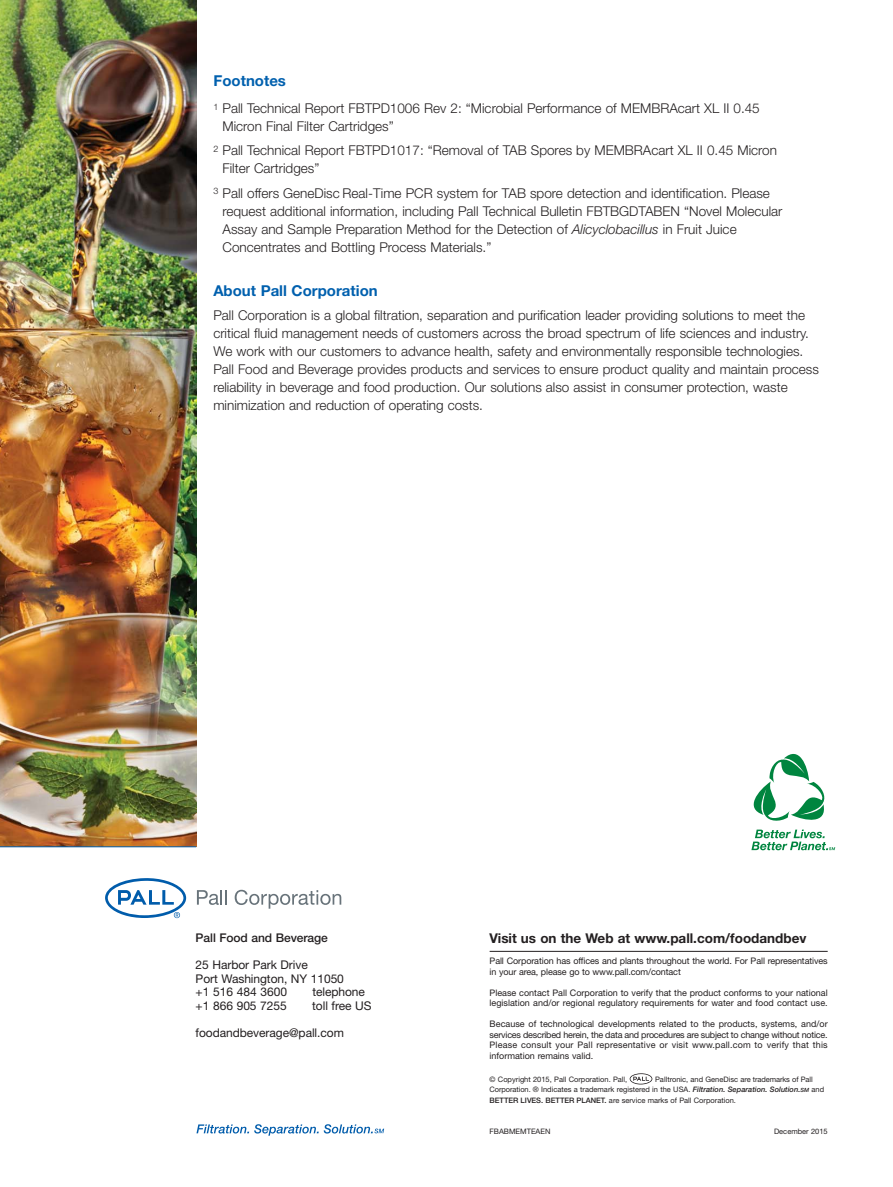
<style>
.page{position:relative;width:893px;height:1187px;background:#fff}
.page>*{position:absolute;margin:0;border:0;box-sizing:border-box;transform-origin:0 0}
.t1{font:700 15px "Helvetica Neue";color:#0060ae}
.t2{font:300 13.5px/18px "Helvetica Neue";color:#231f20}
.t3{font:700 13.5px "Helvetica Neue";color:#231f20}
.t4{font:12px/13.5px "Helvetica Neue";letter-spacing:-.005em;color:#231f20}
.t5{font:500 12px "Helvetica Neue LT Std";letter-spacing:-.005em;color:#231f20}
.t6{font:9px/10.5px "Helvetica Neue";color:#231f20}
.t7{font:7.5px/10.5px "Helvetica Neue";color:#231f20}
.s1{font-family:"Helvetica Neue LT Std";font-style:italic}
.s2{font-family:"Helvetica Neue LT Std";font-weight:500;font-style:italic}
.s3{font-family:"Helvetica Neue LT Std";font-weight:500;font-style:italic;font-size:5.7px}
.s4{font-family:"Helvetica Neue LT Std";font-weight:500}
</style>
<div class="page">
<img style="left:0;top:0;width:196px;height:846px">
<svg style="left:196px;top:1124px;width:188px;height:11px"></svg>
<svg style="left:630px;top:1073px;width:22px;height:11px"></svg>
<svg style="left:197px;top:890px;width:30px;height:14px"></svg>
<svg style="left:235px;top:889px;width:106px;height:19px"></svg>
<svg style="left:105px;top:878px;width:81px;height:40px"></svg>
<hr style="left:490px;top:950px;width:338px;height:1px;background:#231f20">
<hr style="left:0;top:846px;width:196px;height:1px;background:#0060ae">
<svg style="left:751px;top:753px;width:84px;height:97px"></svg>
<p class="t1" style="left:214px;top:76px;width:74px">Footnotes</p>
<p class="t2" style="left:223px;top:100px;width:539px;text-indent:-9px"><sup>1</sup> Pall Technical Report FBTPD1006 Rev 2: “Microbial Performance of MEMBRAcart XL II 0.45<br>Micron Final Filter Cartridges”</p>
<p class="t2" style="left:223px;top:143px;width:556px;text-indent:-9px"><sup>2</sup> Pall Technical Report FBTPD1017: “Removal of TAB Spores by MEMBRAcart XL II 0.45 Micron<br>Filter Cartridges”</p>
<p class="t2" style="left:223px;top:185px;width:561px;text-indent:-9px"><sup>3</sup> Pall offers GeneDisc Real-Time PCR system for TAB spore detection and identification. Please request additional information, including Pall Technical Bulletin FBTBGDTABEN “Novel Molecular Assay and Sample Preparation Method for the Detection of <span class="s1">Alicyclobacillus</span> in Fruit Juice Concentrates and Bottling Process Materials.”</p>
<p class="t1" style="left:213px;top:285px;width:166px">About Pall Corporation</p>
<p class="t2" style="left:213px;top:307px;width:607px">Pall Corporation is a global filtration, separation and purification leader providing solutions to meet the critical fluid management needs of customers across the broad spectrum of life sciences and industry.<br>We work with our customers to advance health, safety and environmentally responsible technologies.<br>Pall Food and Beverage provides products and services to ensure product quality and maintain process reliability in beverage and food production. Our solutions also assist in consumer protection, waste minimization and reduction of operating costs.</p>
<p class="t5" style="left:196px;top:933px;width:134px">Pall Food and Beverage</p>
<p class="t4" style="left:196px;top:959px;width:150px">25 Harbor Park Drive<br>Port Washington, NY 11050 +1 516 484 3600</p>
<p class="t4" style="left:312px;top:986px;width:54px">telephone</p>
<p class="t4" style="left:196px;top:999px;width:93px">+1 866 905 7255</p>
<p class="t4" style="left:312px;top:999px;width:61px">toll free US</p>
<p class="t4" style="left:196px;top:1026px;width:150px">foodandbeverage@pall.com</p>
<p class="t3" style="left:490px;top:933px;width:318px">Visit us on the Web at www.pall.com/foodandbev</p>
<p class="t6" style="left:490px;top:956px;width:340px">Pall Corporation has offices and plants throughout the world. For Pall representatives in your area, please go to www.pall.com/contact</p>
<p class="t6" style="left:490px;top:988px;width:340px">Please contact Pall Corporation to verify that the product conforms to your national legislation and/or regional regulatory requirements for water and food contact use.</p>
<p class="t6" style="left:490px;top:1019px;width:340px;text-align:justify">Because of technological developments related to the products, systems, and/or services described herein, the data and procedures are subject to change without notice.<br>Please consult your Pall representative or visit www.pall.com to verify that this information remains valid.</p>
<p class="t7" style="left:490px;top:1074px;width:139px">© Copyright 2015, Pall Corporation. Pall,</p>
<p class="t7" style="left:490px;top:1074px;width:336px;text-indent:165px">Palltronic, and GeneDisc are trademarks of Pall<br>Corporation. ® Indicates a trademark registered in the USA. <span class="s2">Filtration. Separation. Solution.</span><span class="s3">SM</span> and<br><span class="s4">BETTER LIVES. BETTER PLANET.</span> are service marks of Pall Corporation.</p>
<p class="t7" style="left:490px;top:1126px;width:62px">FBABMEMTEAEN</p>
<p class="t7" style="left:774px;top:1126px;width:55px">December 2015</p>
</div>
